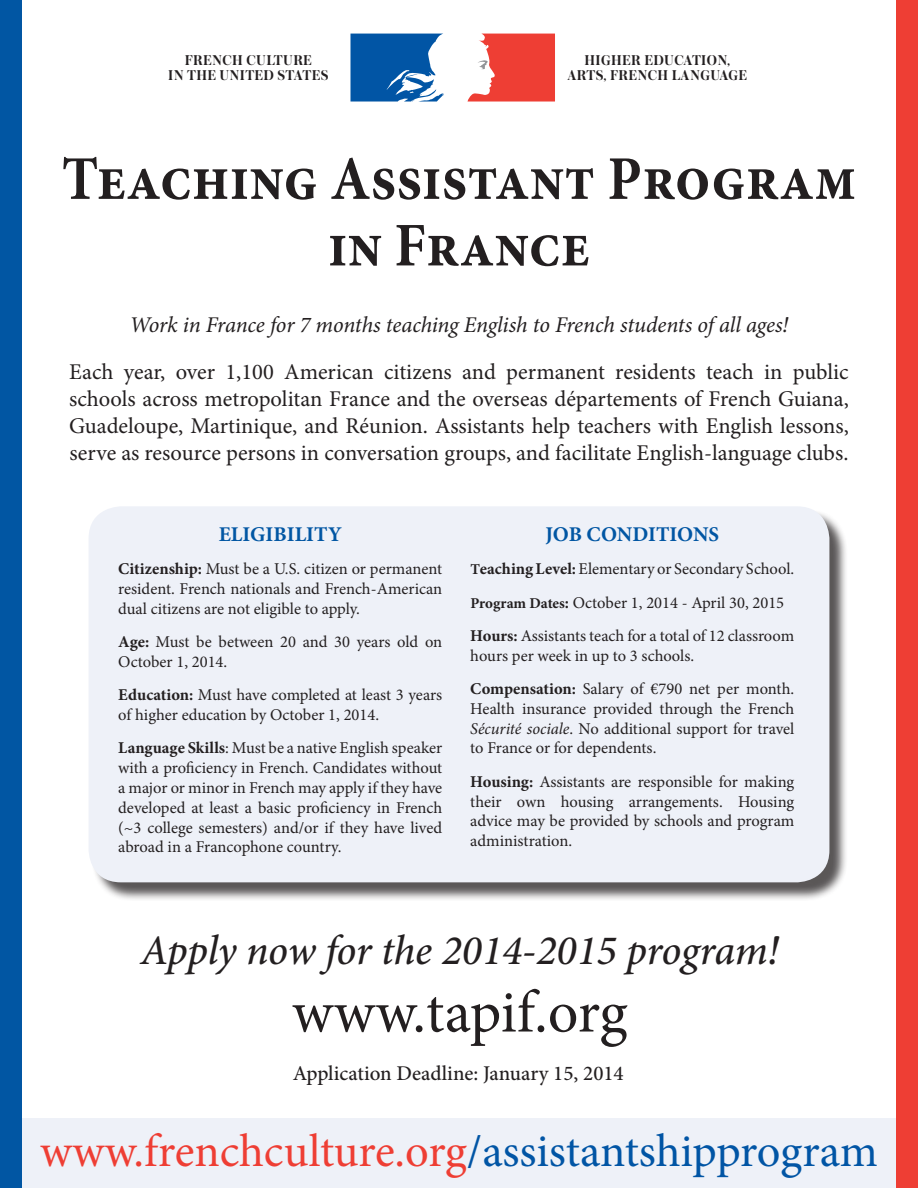
<style>
.page{position:relative;width:918px;height:1188px;background:#fff}
.page>*{position:absolute;margin:0;border:0;box-sizing:border-box;transform-origin:0 0}
.t1{font:700 62.1px/66.6px "Minion Pro";color:#231f20;text-align:center;scale:.92 1}
.t2{font:60px "Minion Pro";letter-spacing:-.005em;color:#231f20}
.t3{font:46.5px "Minion Pro";letter-spacing:-.005em;color:#ee3e34}
.t4{font:italic 500 42px "Minion Pro";letter-spacing:-.01em;color:#231f20}
.t5{font:22.5px/27px "Minion Pro";letter-spacing:-.005em;color:#231f20;text-align:justify}
.t6{font:italic 22.5px "Minion Pro";letter-spacing:-.01em;color:#231f20}
.t7{font:500 21px "Minion Pro";color:#231f20}
.t8{font:700 21px "Minion Pro";color:#0156a3}
.t9{font:16.5px/19.8px "Minion Pro";letter-spacing:-.005em;color:#231f20}
.t10{font:600 15px/15px "Austin";letter-spacing:.03em;color:#231f20;text-align:center}
.s1{font-weight:700}
.s2{font-weight:700;font-size:15px}
.s3{font-style:italic}
.s4{color:#0155a5}
</style>
<div class="page">
<div style="left:22px;top:1118px;width:874px;height:70px;background:#eef1f8"></div>
<div style="left:91px;top:509px;width:757px;height:392px;background:#231f20;opacity:.75"></div>
<div style="left:89px;top:506px;width:740px;height:376px;background:#eef1f8;border-radius:32px"></div>
<div style="left:0;top:0;width:22px;height:1188px;background:#0156a3"></div>
<div style="left:896px;top:0;width:22px;height:1188px;background:#ee3e34"></div>
<svg style="left:467px;top:34px;width:88px;height:68px"></svg>
<svg style="left:351px;top:34px;width:93px;height:68px"></svg>
<p class="t10" style="left:168px;top:52px;width:162px">FRENCH CULTURE<br>IN THE UNITED STATES</p>
<p class="t10" style="left:567px;top:52px;width:181px">HIGHER EDUCATION,<br>ARTS, FRENCH LANGUAGE</p>
<h1 class="t1" style="left:62px;top:145px;width:865px">Teaching Assistant Program in France</h1>
<h3 class="t6" style="left:130px;top:309px;width:660px">Work in France for 7 months teaching English to French students of all ages!</h3>
<p class="t5" style="left:69px;top:359px;width:781px">Each year, over 1,100 American citizens and permanent residents teach in public schools across metropolitan France and the overseas départements of French Guiana, Guadeloupe, Martinique, and Réunion. Assistants help teachers with English lessons, serve as resource persons in conversation groups, and facilitate English-language clubs.</p>
<p class="t8" style="left:219px;top:520px;width:125px">ELIGIBILITY</p>
<p class="t9" style="left:118px;top:559px;width:326px;text-align:justify"><span class="s1">Citizenship:</span> Must be a U.S. citizen or permanent resident. French nationals and French-American dual citizens are not eligible to apply.</p>
<p class="t9" style="left:118px;top:632px;width:326px"><span class="s1">Age:</span> Must be between 20 and 30 years old on<br>October 1, 2014.</p>
<p class="t9" style="left:118px;top:685px;width:325px"><span class="s1">Education:</span> Must have completed at least 3 years of higher education by October 1, 2014.</p>
<p class="t9" style="left:118px;top:738px;width:326px;text-align:justify"><span class="s1">Language Skills</span>: Must be a native English speaker with a proficiency in French. Candidates without a major or minor in French may apply if they have developed at least a basic proficiency in French (~3 college semesters) and/or if they have lived abroad in a Francophone country.</p>
<p class="t8" style="left:545px;top:520px;width:175px">JOB CONDITIONS</p>
<p class="t9" style="left:470px;top:553px;width:326px;line-height:33.3px"><span class="s2">T</span><span class="s1">eaching Level:</span> Elementary or Secondary School.<br><span class="s2">Program Dates</span><span class="s1">:</span> October 1, 2014 - April 30, 2015<br><span class="s1">Hours:</span> Assistants teach for a total of 12 classroom</p>
<p class="t9" style="left:470px;top:639px;width:325px;line-height:33.3px">hours per week in up to 3 schools.<br><span class="s1">Compensation:</span> Salary of €790 net per month.</p>
<p class="t9" style="left:470px;top:699px;width:326px;text-align:justify">Health insurance provided through the French <span class="s3">Sécurité sociale</span>. No additional support for travel to France or for dependents.</p>
<p class="t9" style="left:470px;top:772px;width:326px;text-align:justify"><span class="s1">Housing:</span> Assistants are responsible for making their own housing arrangements. Housing advice may be provided by schools and program administration.</p>
<h3 class="t4" style="left:141px;top:922px;width:640px">Apply now for the 2014-2015 program!</h3>
<h2 class="t2" style="left:292px;top:972px;width:337px">www.tapif.org</h2>
<p class="t7" style="left:293px;top:1059px;width:333px">Application Deadline: January 15, 2014</p>
<h3 class="t3" style="left:40px;top:1120px;width:839px">www.frenchculture.org<span class="s4">/assistantshipprogram</span></h3>
</div>
